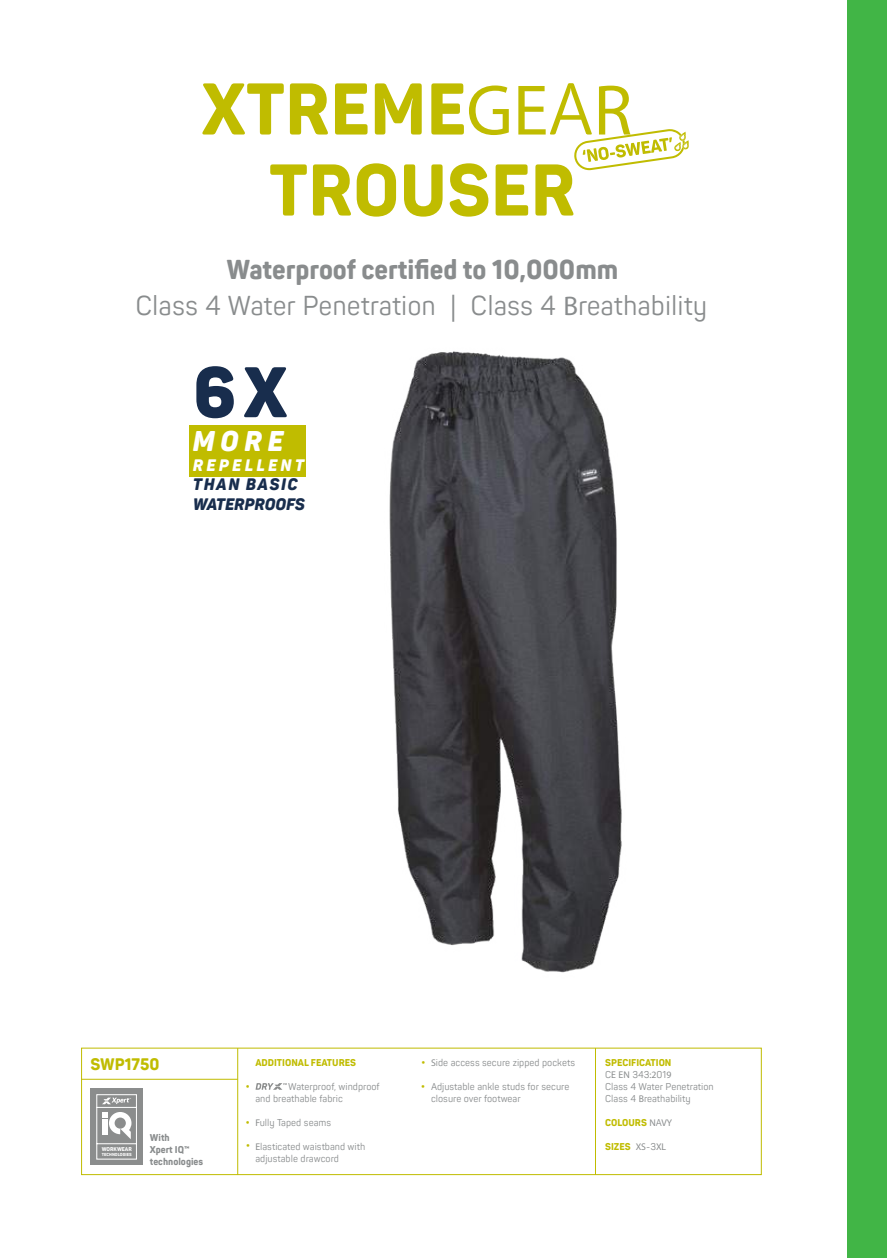
<style>
.page{position:relative;width:887px;height:1258px;background:#fff}
.page>*{position:absolute;margin:0;border:0;box-sizing:border-box;transform-origin:0 0}
.t1{font:800 72px/81px "Panton Narrow";color:#c0bc00;text-align:center}
.t2{font:900 70.35px "Panton Narrow Demo";color:#182d4d}
.t3{font:italic 900 28.2px "Panton Narrow Demo";color:#fff}
.t4{font:27px/36px "Panton Narrow";color:#898c8d;text-align:center}
.t5{font:italic 900 16.5px/19.6px "Panton Narrow Demo";color:#182d4d}
.t6{font:italic 900 16.5px "Panton Narrow Demo";letter-spacing:.2em;color:#fff}
.t7{font:800 16.5px "Panton Narrow";color:#c0bc00}
.t8{font:9.75px/12px "Panton Narrow";color:#898c8d}
.t9{font:800 9.75px "Panton Narrow";color:#c0bc00}
.t10{font:800 9.75px/12px "Panton Narrow";color:#898c8d}
.t11{font:800 5.4px "Panton Narrow";color:#fff}
.t12{font:800 4.35px "Panton Narrow";color:#fff}
.s1{font-family:"Myriad Pro";font-weight:400}
.s2{font-weight:400}
.s3{font-weight:800}
.s4{font-family:"Myriad Pro"}
.s5{font-weight:800;color:#c0bc00}
.s6{font-family:"Myriad Pro";font-weight:400;color:#898c8d}
.s7{font-weight:400;color:#898c8d}
</style>
<div class="page">
<div style="left:847px;top:0;width:40px;height:1258px;background:#41b546"></div>
<img style="left:389px;top:351px;width:233px;height:622px">
<div style="left:81px;top:1047px;width:680px;height:128px;border:1px solid #c0bc00"></div>
<hr style="left:237px;top:1048px;width:1px;height:127px;background:#c0bc00">
<hr style="left:595px;top:1048px;width:1px;height:127px;background:#c0bc00">
<hr style="left:81px;top:1079px;width:157px;height:1px;background:#c0bc00">
<div style="left:90px;top:1088px;width:53px;height:77px;background:#8b8d8d"></div>
<svg style="left:96px;top:1094px;width:41px;height:66px"></svg>
<svg style="left:255px;top:1083px;width:32px;height:6px"></svg>
<svg style="left:574px;top:129px;width:115px;height:41px"></svg>
<div style="left:188px;top:425px;width:117px;height:51px;background:#c0bc00"></div>
<h1 class="t1" style="left:201px;top:68px;width:432px">XTREME<span class="s1">GE</span><span class="s2">A</span><span class="s1">R<br></span>TROUSER</h1>
<h3 class="t4" style="left:135px;top:254px;width:573px"><span class="s3">Waterproof certified to 10,000mm<br></span>Class 4 Water Penetration <span class="s4">|</span> Class 4 <span class="s4">B</span>reathability</h3>
<h2 class="t2" style="left:193px;top:346px;width:96px">6X</h2>
<h3 class="t3" style="left:193px;top:422px;width:92px">MORE</h3>
<h3 class="t6" style="left:193px;top:454px;width:112px">REPELLENT</h3>
<h3 class="t5" style="left:193px;top:474px;width:114px">THAN BASIC<br>WATERPROOFS</h3>
<h3 class="t7" style="left:90px;top:1054px;width:71px">SWP1750</h3>
<p class="t11" style="left:102px;top:1145px;width:32px">WORKWEAR</p>
<p class="t12" style="left:102px;top:1151px;width:31px">TECHNOLOGIES</p>
<p class="t10" style="left:150px;top:1131px;width:55px">With<br>Xpert IQ™ technologies</p>
<p class="t9" style="left:255px;top:1056px;width:102px">ADDITIONAL FEATURES</p>
<p class="t8" style="left:255px;top:1081px;width:126px;text-indent:33px">Waterproof, windproof and breathable fabric</p>
<p class="t8" style="left:255px;top:1117px;width:77px"><span class="s4">F</span>ully Taped seams</p>
<p class="t8" style="left:255px;top:1141px;width:111px"><span class="s4">E</span>lasticated waistband with adjustable drawcord</p>
<p class="t9" style="left:246px;top:1080px;width:5px">•</p>
<p class="t9" style="left:246px;top:1115px;width:5px">•</p>
<p class="t9" style="left:246px;top:1138px;width:5px">•</p>
<p class="t8" style="left:431px;top:1057px;width:145px"><span class="s4">S</span>ide access secure zipped pockets</p>
<p class="t8" style="left:431px;top:1081px;width:140px">Adjustable ankle studs for secure closure over footwear</p>
<p class="t9" style="left:421px;top:1055px;width:5px">•</p>
<p class="t9" style="left:421px;top:1079px;width:5px">•</p>
<p class="t8" style="left:605px;top:1057px;width:110px"><span class="s5">SPECIFICATION<br></span>C<span class="s4">E EN</span> 343<span class="s4">:2</span>01<span class="s4">9<br></span>Class 4 Water Penetration<br>Class 4 <span class="s4">B</span>reathability</p>
<p class="t9" style="left:605px;top:1116px;width:69px">COLOURS <span class="s6">N</span><span class="s7">A</span><span class="s6">VY</span></p>
<p class="t9" style="left:605px;top:1140px;width:62px">SIZES <span class="s6">XS</span><span class="s7">-3</span><span class="s6">XL</span></p>
</div>
